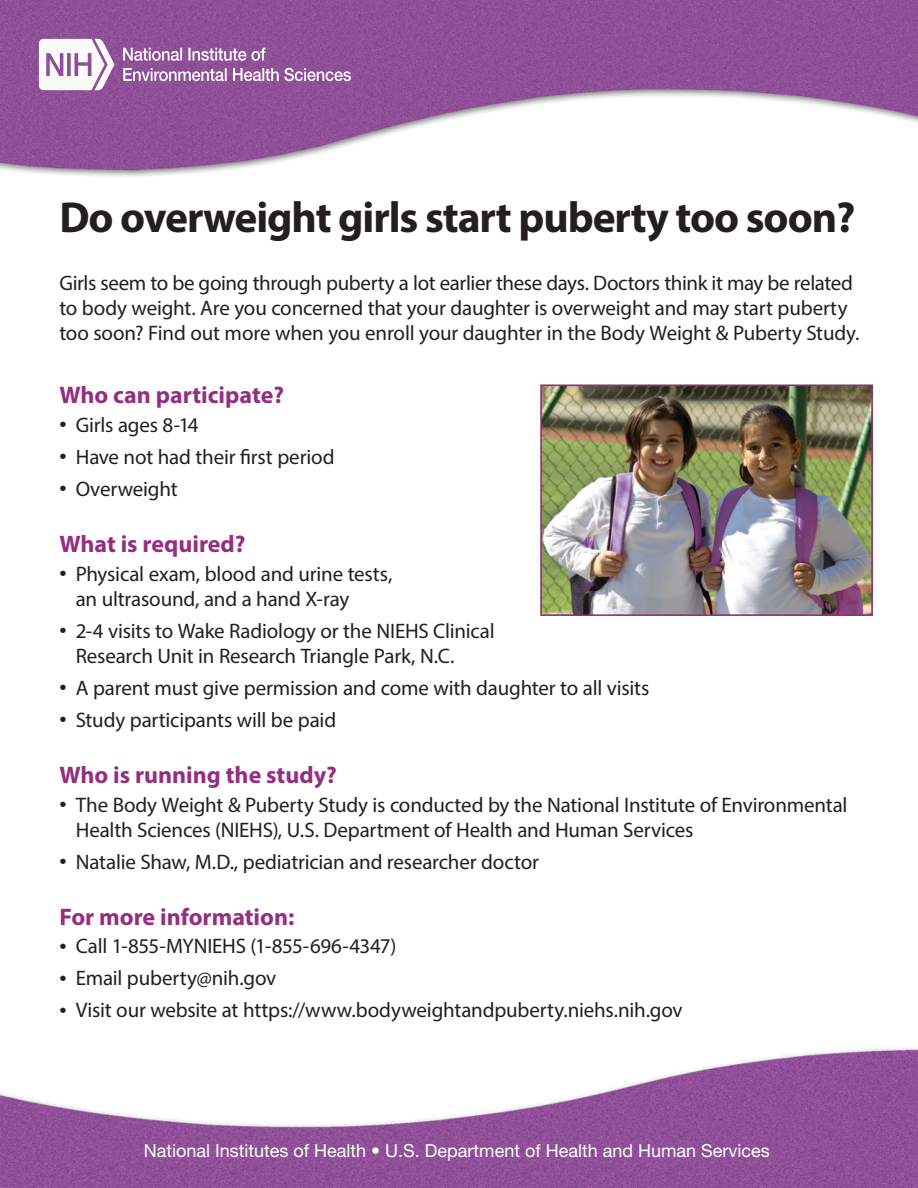
<style>
.page{position:relative;width:918px;height:1188px;background:#fff}
.page>*{position:absolute;margin:0;border:0;box-sizing:border-box;transform-origin:0 0}
.t1{font:700 43.5px "Myriad Pro";letter-spacing:-.025em;color:#231f20}
.t2{font:700 24px "Myriad Pro";color:#952e81}
.t3{font:21px/25.2px "Myriad Pro";letter-spacing:-.01em;color:#231f20}
.t4{font:18px "Helvetica Neue LT Std";color:#fff}
.s1{font-size:25.5px}
</style>
<div class="page">
<img style="left:0;top:0;width:918px;height:1188px">
<svg style="left:39px;top:39px;width:75px;height:51px"></svg>
<svg style="left:123px;top:68px;width:228px;height:13px"></svg>
<svg style="left:123px;top:48px;width:143px;height:13px"></svg>
<img style="left:543px;top:387px;width:327px;height:226px">
<div style="left:540px;top:384px;width:333px;height:232px;border:2px solid #952e81"></div>
<h1 class="t1" style="left:59px;top:189px;width:798px">Do overweight girls start puberty too soon?</h1>
<p class="t3" style="left:59px;top:270px;width:801px">Girls seem to be going through puberty a lot earlier these days. Doctors think it may be related to body weight. Are you concerned that your daughter is overweight and may start puberty too soon? Find out more when you enroll your daughter in the Body Weight &amp; Puberty Study.</p>
<h2 class="t2" style="left:59px;top:379px;width:226px">Who can participate?</h2>
<p class="t3" style="left:59px;top:412px;width:141px"><span class="s1">•</span> Girls ages 8-14</p>
<p class="t3" style="left:59px;top:444px;width:277px"><span class="s1">•</span> Have not had their first period</p>
<p class="t3" style="left:59px;top:476px;width:120px"><span class="s1">•</span> Overweight</p>
<h2 class="t2" style="left:59px;top:528px;width:188px">What is required?</h2>
<p class="t3" style="left:76px;top:561px;width:318px;text-indent:-16px"><span class="s1">•</span> Physical exam, blood and urine tests, an ultrasound, and a hand X-ray</p>
<p class="t3" style="left:76px;top:618px;width:420px;text-indent:-16px"><span class="s1">•</span> 2-4 visits to Wake Radiology or the NIEHS Clinical<br>Research Unit in Research Triangle Park, N.C.</p>
<p class="t3" style="left:59px;top:675px;width:592px"><span class="s1">•</span> A parent must give permission and come with daughter to all visits</p>
<p class="t3" style="left:59px;top:707px;width:278px"><span class="s1">•</span> Study participants will be paid</p>
<h2 class="t2" style="left:59px;top:759px;width:279px">Who is running the study?</h2>
<p class="t3" style="left:76px;top:792px;width:773px;text-indent:-16px"><span class="s1">•</span> The Body Weight &amp; Puberty Study is conducted by the National Institute of Environmental<br>Health Sciences (NIEHS), U.S. Department of Health and Human Services</p>
<p class="t3" style="left:59px;top:849px;width:481px"><span class="s1">•</span> Natalie Shaw, M.D., pediatrician and researcher doctor</p>
<h2 class="t2" style="left:59px;top:901px;width:236px">For more information:</h2>
<p class="t3" style="left:59px;top:934px;width:339px"><span class="s1">•</span> Call 1-855-MYNIEHS (1-855-696-4347)</p>
<p class="t3" style="left:59px;top:965px;width:218px"><span class="s1">•</span> Email puberty@nih.gov</p>
<p class="t3" style="left:59px;top:997px;width:625px"><span class="s1">•</span> Visit our website at https://www.bodyweightandpuberty.niehs.nih.gov</p>
<p class="t4" style="left:144px;top:1139px;width:627px">National Institutes of Health • U.S. Department of Health and Human Services</p>
</div>
